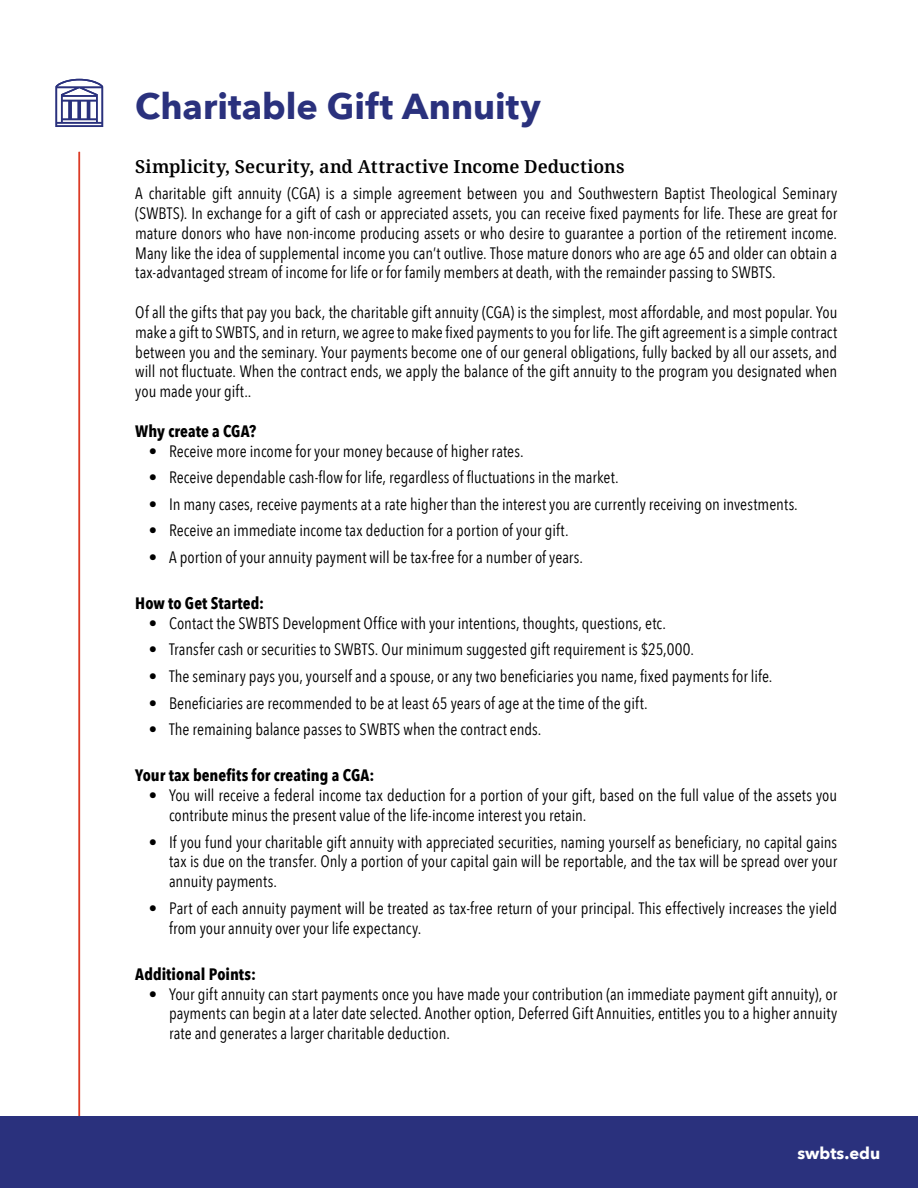
<style>
.page{position:relative;width:918px;height:1188px;background:#fff}
.page>*{position:absolute;margin:0;border:0;box-sizing:border-box;transform-origin:0 0}
.t1{font:700 36px "Avenir Next";color:#2a317d}
.t2{font:600 18px "Noto Serif";color:#000}
.t3{font:16.5px/19.8px "Avenir Next Condensed";color:#000;text-align:justify}
.t4{font:700 16.5px "Avenir Next Condensed";color:#000}
.t5{font:700 16.5px "Avenir Next";color:#fff}
</style>
<div class="page">
<svg style="left:55px;top:79px;width:48px;height:48px"></svg>
<hr style="left:79px;top:152px;width:1px;height:1017px;background:#dc3b26">
<div style="left:0;top:1117px;width:918px;height:71px;background:#2a317d"></div>
<h1 class="t1" style="left:135px;top:75px;width:407px">Charitable Gift Annuity</h1>
<p class="t2" style="left:135px;top:154px;width:491px">Simplicity, Security, and Attractive Income Deductions</p>
<p class="t3" style="left:135px;top:183px;width:704px">A charitable gift annuity (CGA) is a simple agreement between you and Southwestern Baptist Theological Seminary (SWBTS). In exchange for a gift of cash or appreciated assets, you can receive fixed payments for life. These are great for mature donors who have non-income producing assets or who desire to guarantee a portion of the retirement income.<br>Many like the idea of supplemental income you can’t outlive. Those mature donors who are age 65 and older can obtain a tax-advantaged stream of income for life or for family members at death, with the remainder passing to SWBTS.</p>
<p class="t3" style="left:135px;top:301px;width:704px">Of all the gifts that pay you back, the charitable gift annuity (CGA) is the simplest, most affordable, and most popular. You make a gift to SWBTS, and in return, we agree to make fixed payments to you for life. The gift agreement is a simple contract between you and the seminary. Your payments become one of our general obligations, fully backed by all our assets, and will not fluctuate. When the contract ends, we apply the balance of the gift annuity to the program you designated when you made your gift..</p>
<p class="t4" style="left:135px;top:421px;width:122px">Why create a CGA?</p>
<p class="t3" style="left:149px;top:440px;width:376px">• Receive more income for your money because of higher rates.</p>
<p class="t3" style="left:149px;top:467px;width:471px">• Receive dependable cash-flow for life, regardless of fluctuations in the market.</p>
<p class="t3" style="left:149px;top:493px;width:651px">• In many cases, receive payments at a rate higher than the interest you are currently receiving on investments.</p>
<p class="t3" style="left:149px;top:520px;width:421px">• Receive an immediate income tax deduction for a portion of your gift.</p>
<p class="t3" style="left:149px;top:546px;width:436px">• A portion of your annuity payment will be tax-free for a number of years.</p>
<p class="t4" style="left:135px;top:593px;width:130px">How to Get Started:</p>
<p class="t3" style="left:149px;top:612px;width:519px">• Contact the SWBTS Development Office with your intentions, thoughts, questions, etc.</p>
<p class="t3" style="left:149px;top:639px;width:547px">• Transfer cash or securities to SWBTS. Our minimum suggested gift requirement is $25,000.</p>
<p class="t3" style="left:149px;top:666px;width:625px">• The seminary pays you, yourself and a spouse, or any two beneficiaries you name, fixed payments for life.</p>
<p class="t3" style="left:149px;top:692px;width:500px">• Beneficiaries are recommended to be at least 65 years of age at the time of the gift.</p>
<p class="t3" style="left:149px;top:719px;width:394px">• The remaining balance passes to SWBTS when the contract ends.</p>
<p class="t4" style="left:135px;top:766px;width:241px">Your tax benefits for creating a CGA:</p>
<p class="t3" style="left:169px;top:785px;width:670px;text-indent:-20px">• You will receive a federal income tax deduction for a portion of your gift, based on the full value of the assets you contribute minus the present value of the life-income interest you retain.</p>
<p class="t3" style="left:169px;top:831px;width:670px;text-indent:-20px">• If you fund your charitable gift annuity with appreciated securities, naming yourself as beneficiary, no capital gains tax is due on the transfer. Only a portion of your capital gain will be reportable, and the tax will be spread over your annuity payments.</p>
<p class="t3" style="left:169px;top:897px;width:670px;text-indent:-20px">• Part of each annuity payment will be treated as tax-free return of your principal. This effectively increases the yield from your annuity over your life expectancy.</p>
<p class="t4" style="left:135px;top:964px;width:122px">Additional Points:</p>
<p class="t3" style="left:169px;top:983px;width:670px;text-indent:-20px">• Your gift annuity can start payments once you have made your contribution (an immediate payment gift annuity), or payments can begin at a later date selected. Another option, Deferred Gift Annuities, entitles you to a higher annuity rate and generates a larger charitable deduction.</p>
<p class="t5" style="left:797px;top:1139px;width:84px">swbts.edu</p>
</div>
